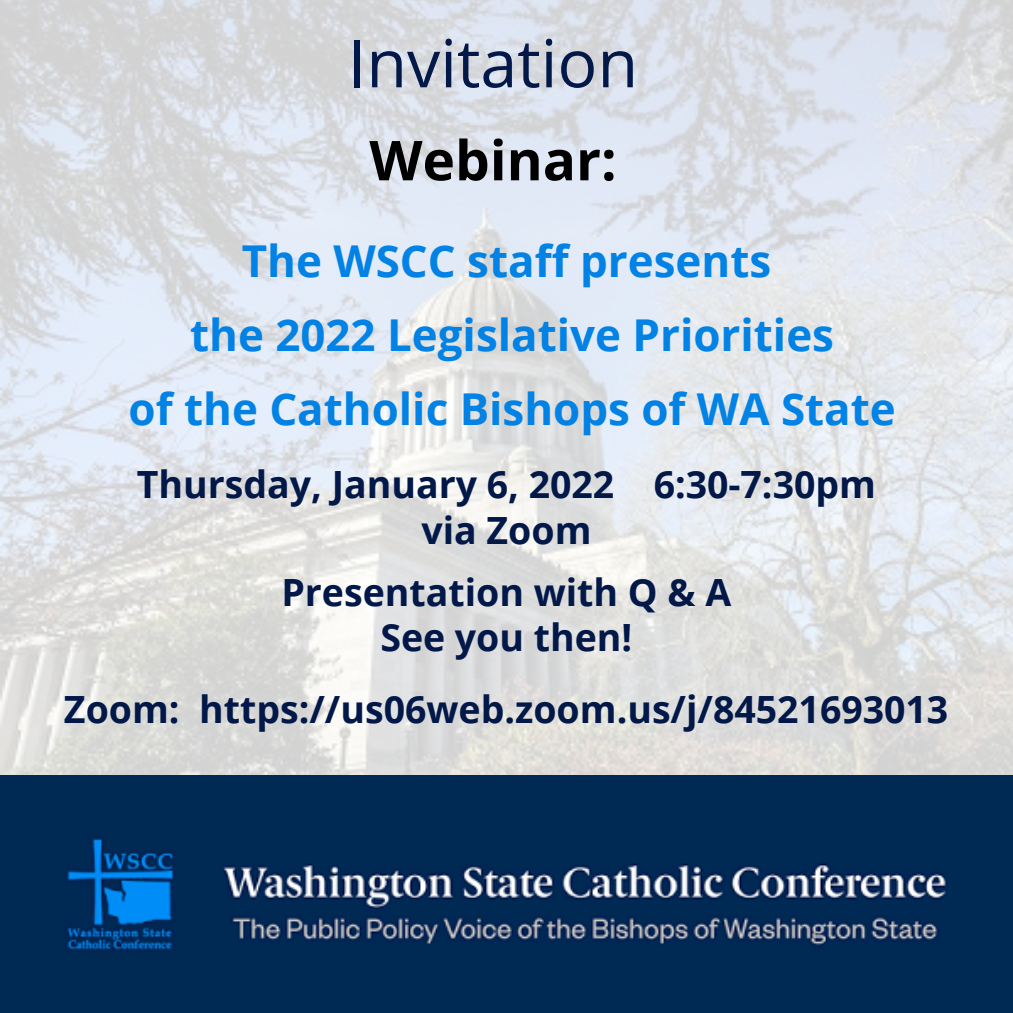
<style>
.page{position:relative;width:1013px;height:1013px;background:#fff}
.page>*{position:absolute;margin:0;border:0;box-sizing:border-box;transform-origin:0 0}
.t1{font:66.25px "Open Sans";color:#011848}
.t2{font:700 55px "Open Sans";color:#000}
.t3{font:700 43.88px "Open Sans";color:#0282e4}
.t4{font:700 37.5px "Open Sans";color:#011848}
</style>
<div class="page">
<img style="left:0;top:0;width:1012px;height:1012px">
<p class="t1" style="left:348px;top:16px;width:292px">Invitation</p>
<p class="t2" style="left:369px;top:121px;width:249px">Webinar:</p>
<p class="t3" style="left:242px;top:230px;width:531px">The WSCC staff presents</p>
<p class="t3" style="left:190px;top:304px;width:645px">the 2022 Legislative Priorities</p>
<p class="t3" style="left:128px;top:378px;width:768px">of the Catholic Bishops of WA State</p>
<p class="t4" style="left:137px;top:458px;width:740px">Thursday, January 6, 2022 6:30-7:30pm</p>
<p class="t4" style="left:421px;top:504px;width:172px">via Zoom</p>
<p class="t4" style="left:281px;top:566px;width:451px">Presentation with Q &amp; A</p>
<p class="t4" style="left:380px;top:611px;width:253px">See you then!</p>
<p class="t4" style="left:64px;top:682px;width:885px">Zoom: https://us06web.zoom.us/j/84521693013</p>
</div>
